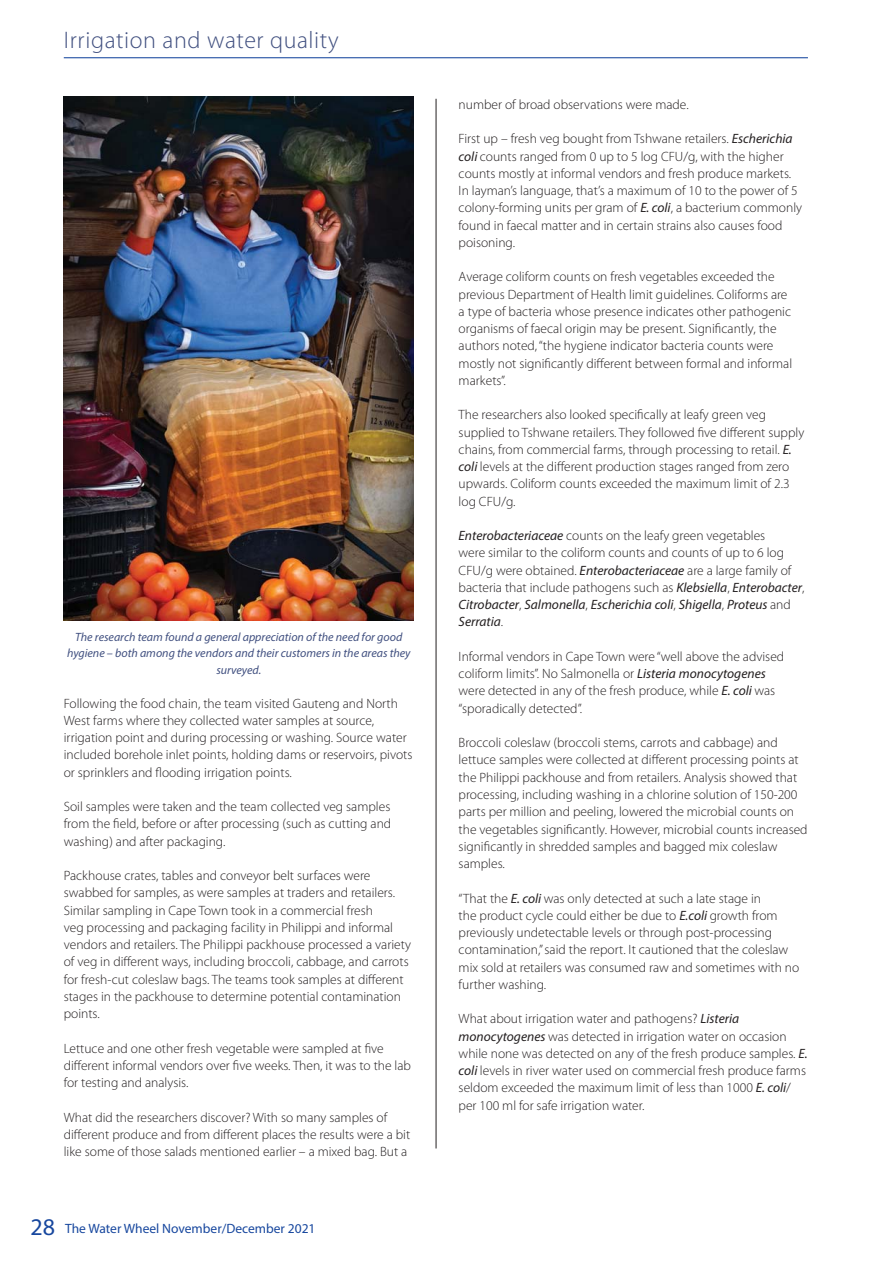
<style>
.page{position:relative;width:893px;height:1263px;background:#fff}
.page>*{position:absolute;margin:0;border:0;box-sizing:border-box;transform-origin:0 0}
.t1{font:300 24px "Myriad Pro";letter-spacing:.025em;color:#415080}
.t2{font:300 13.5px/17.2px "Myriad Pro";color:#231f20}
.t3{font:13.5px "Myriad Pro";color:#17479e}
.t4{font:italic 12px/16.5px "Myriad Pro";color:#415080;text-align:center}
.s1{font-size:24px}
.s2{font-weight:400;font-style:italic}
</style>
<div class="page">
<hr style="left:64px;top:57px;width:744px;height:1px;background:#17479e">
<img style="left:64px;top:97px;width:349px;height:524px">
<hr style="left:436px;top:99px;width:1px;height:1049px;background:#231f20">
<h1 class="t1" style="left:64px;top:31px;width:276px">Irrigation and water quality</h1>
<p class="t4" style="left:67px;top:629px;width:345px">The research team found a general appreciation of the need for good hygiene – both among the vendors and their customers in the areas they surveyed.</p>
<p class="t2" style="left:64px;top:696px;width:350px">Following the food chain, the team visited Gauteng and North West farms where they collected water samples at source, irrigation point and during processing or washing. Source water included borehole inlet points, holding dams or reservoirs, pivots or sprinklers and flooding irrigation points.</p>
<p class="t2" style="left:64px;top:799px;width:329px;text-align:justify">Soil samples were taken and the team collected veg samples from the field, before or after processing (such as cutting and washing) and after packaging.</p>
<p class="t2" style="left:64px;top:868px;width:349px">Packhouse crates, tables and conveyor belt surfaces were swabbed for samples, as were samples at traders and retailers.<br>Similar sampling in Cape Town took in a commercial fresh<br>veg processing and packaging facility in Philippi and informal vendors and retailers. The Philippi packhouse processed a variety of veg in different ways, including broccoli, cabbage, and carrots for fresh-cut coleslaw bags. The teams took samples at different stages in the packhouse to determine potential contamination points.</p>
<p class="t2" style="left:64px;top:1041px;width:349px">Lettuce and one other fresh vegetable were sampled at five different informal vendors over five weeks. Then, it was to the lab for testing and analysis.</p>
<p class="t2" style="left:64px;top:1110px;width:348px">What did the researchers discover? With so many samples of different produce and from different places the results were a bit like some of those salads mentioned earlier – a mixed bag. But a</p>
<p class="t3" style="left:30px;top:1223px;width:287px"><span class="s1">28</span> The Water Wheel November/December 2021</p>
<p class="t2" style="left:459px;top:97px;width:232px">number of broad observations were made.</p>
<p class="t2" style="left:459px;top:132px;width:345px">First up – fresh veg bought from Tshwane retailers. <span class="s2">Escherichia coli</span> counts ranged from 0 up to 5 log CFU/g, with the higher counts mostly at informal vendors and fresh produce markets.<br>In layman’s language, that’s a maximum of 10 to the power of 5 colony-forming units per gram of <span class="s2">E. coli</span>, a bacterium commonly found in faecal matter and in certain strains also causes food poisoning.</p>
<p class="t2" style="left:459px;top:270px;width:335px">Average coliform counts on fresh vegetables exceeded the previous Department of Health limit guidelines. Coliforms are a type of bacteria whose presence indicates other pathogenic organisms of faecal origin may be present. Significantly, the authors noted, “the hygiene indicator bacteria counts were mostly not significantly different between formal and informal markets”.</p>
<p class="t2" style="left:459px;top:408px;width:347px">The researchers also looked specifically at leafy green veg supplied to Tshwane retailers. They followed five different supply chains, from commercial farms, through processing to retail. <span class="s2">E. coli</span> levels at the different production stages ranged from zero upwards. Coliform counts exceeded the maximum limit of 2.3 log CFU/g.</p>
<p class="t2" style="left:459px;top:528px;width:347px"><span class="s2">Enterobacteriaceae</span> counts on the leafy green vegetables<br>were similar to the coliform counts and counts of up to 6 log CFU/g were obtained. <span class="s2">Enterobacteriaceae</span> are a large family of bacteria that include pathogens such as <span class="s2">Klebsiella</span>, <span class="s2">Enterobacter</span>, <span class="s2">Citrobacter</span>, <span class="s2">Salmonella</span>, <span class="s2">Escherichia coli</span>, <span class="s2">Shigella</span>, <span class="s2">Proteus</span> and <span class="s2">Serratia</span>.</p>
<p class="t2" style="left:459px;top:649px;width:327px">Informal vendors in Cape Town were “well above the advised coliform limits”. No Salmonella or <span class="s2">Listeria monocytogenes </span>were detected in any of the fresh produce, while <span class="s2">E. coli</span> was “sporadically detected”.</p>
<p class="t2" style="left:459px;top:735px;width:350px">Broccoli coleslaw (broccoli stems, carrots and cabbage) and lettuce samples were collected at different processing points at the Philippi packhouse and from retailers. Analysis showed that processing, including washing in a chlorine solution of 150-200 parts per million and peeling, lowered the microbial counts on the vegetables significantly. However, microbial counts increased significantly in shredded samples and bagged mix coleslaw samples.</p>
<p class="t2" style="left:459px;top:891px;width:342px">“That the <span class="s2">E. coli</span> was only detected at such a late stage in<br>the product cycle could either be due to <span class="s2">E.coli</span> growth from previously undetectable levels or through post-processing contamination,” said the report. It cautioned that the coleslaw mix sold at retailers was consumed raw and sometimes with no further washing.</p>
<p class="t2" style="left:459px;top:1011px;width:350px">What about irrigation water and pathogens? <span class="s2">Listeria monocytogenes</span> was detected in irrigation water on occasion while none was detected on any of the fresh produce samples. <span class="s2">E. coli</span> levels in river water used on commercial fresh produce farms seldom exceeded the maximum limit of less than 1000 <span class="s2">E. coli</span>/ per 100 ml for safe irrigation water.</p>
</div>
